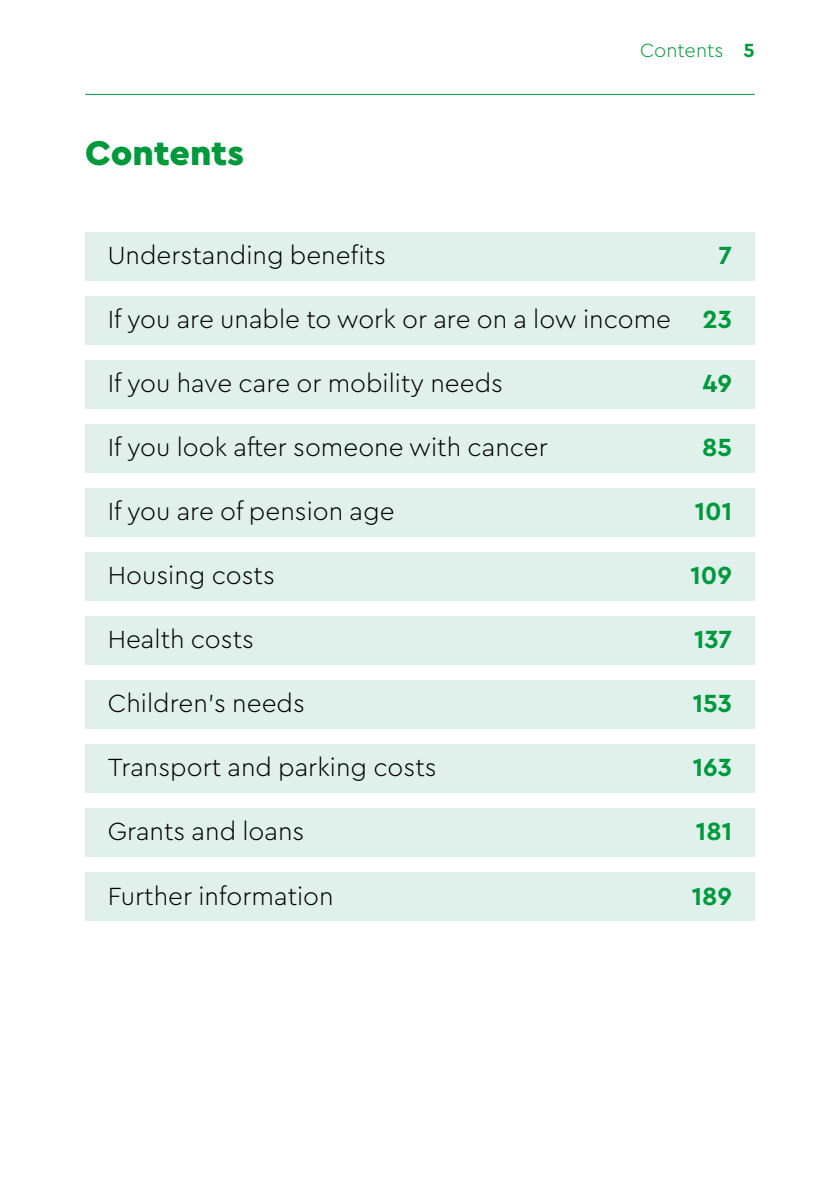
<style>
.page{position:relative;width:840px;height:1191px;background:#fff}
.page>*{position:absolute;margin:0;border:0;box-sizing:border-box;transform-origin:0 0}
.t1{font:900 36px "Cera Pro Macmillan";letter-spacing:-.005em;color:#009a3d}
.t2{font:300 26px "Cera Pro Macmillan";color:#000}
.t3{font:700 26px "Cera Pro Macmillan";color:#009a3d}
.t4{font:300 20px "Cera Pro Macmillan";letter-spacing:-.005em;color:#009a3d}
.s1{font-weight:700}
.s2{font-weight:700;color:#009a3d}
</style>
<div class="page">
<div style="left:85px;top:872px;width:669px;height:48px;background:#e0f0eb"></div>
<div style="left:85px;top:808px;width:669px;height:48px;background:#e0f0eb"></div>
<div style="left:85px;top:744px;width:669px;height:48px;background:#e0f0eb"></div>
<div style="left:85px;top:680px;width:669px;height:48px;background:#e0f0eb"></div>
<div style="left:85px;top:616px;width:669px;height:48px;background:#e0f0eb"></div>
<div style="left:85px;top:552px;width:669px;height:48px;background:#e0f0eb"></div>
<div style="left:85px;top:488px;width:669px;height:48px;background:#e0f0eb"></div>
<div style="left:85px;top:424px;width:669px;height:48px;background:#e0f0eb"></div>
<div style="left:85px;top:360px;width:669px;height:48px;background:#e0f0eb"></div>
<div style="left:85px;top:296px;width:669px;height:48px;background:#e0f0eb"></div>
<div style="left:85px;top:232px;width:669px;height:48px;background:#e0f0eb"></div>
<hr style="left:85px;top:94px;width:669px;height:1px;background:#009a3d">
<p class="t1" style="left:85px;top:124px;width:160px">Contents</p>
<p class="t4" style="left:639px;top:35px;width:116px">Contents <span class="s1">5</span></p>
<p class="t2" style="left:108px;top:236px;width:279px">Understanding benefts</p>
<p class="t2" style="left:108px;top:300px;width:625px">If you are unable to work or are on a low income <span class="s2">23</span></p>
<p class="t2" style="left:108px;top:364px;width:396px">If you have care or mobility needs</p>
<p class="t3" style="left:718px;top:235px;width:15px">7</p>
<p class="t3" style="left:702px;top:363px;width:31px">49</p>
<p class="t2" style="left:108px;top:428px;width:441px">If you look after someone with cancer</p>
<p class="t3" style="left:701px;top:427px;width:31px">85</p>
<p class="t2" style="left:108px;top:492px;width:288px">If you are of pension age</p>
<p class="t3" style="left:694px;top:491px;width:39px">101</p>
<p class="t2" style="left:108px;top:556px;width:168px">Housing costs</p>
<p class="t3" style="left:690px;top:555px;width:43px">109</p>
<p class="t2" style="left:108px;top:620px;width:148px">Health costs</p>
<p class="t3" style="left:693px;top:619px;width:40px">137</p>
<p class="t2" style="left:108px;top:684px;width:198px">Children’s needs</p>
<p class="t3" style="left:692px;top:683px;width:41px">153</p>
<p class="t2" style="left:108px;top:748px;width:330px">Transport and parking costs</p>
<p class="t3" style="left:692px;top:747px;width:41px">163</p>
<p class="t2" style="left:108px;top:812px;width:198px">Grants and loans</p>
<p class="t3" style="left:695px;top:811px;width:38px">181</p>
<p class="t2" style="left:108px;top:876px;width:227px">Further information</p>
<p class="t3" style="left:691px;top:875px;width:42px">189</p>
</div>
